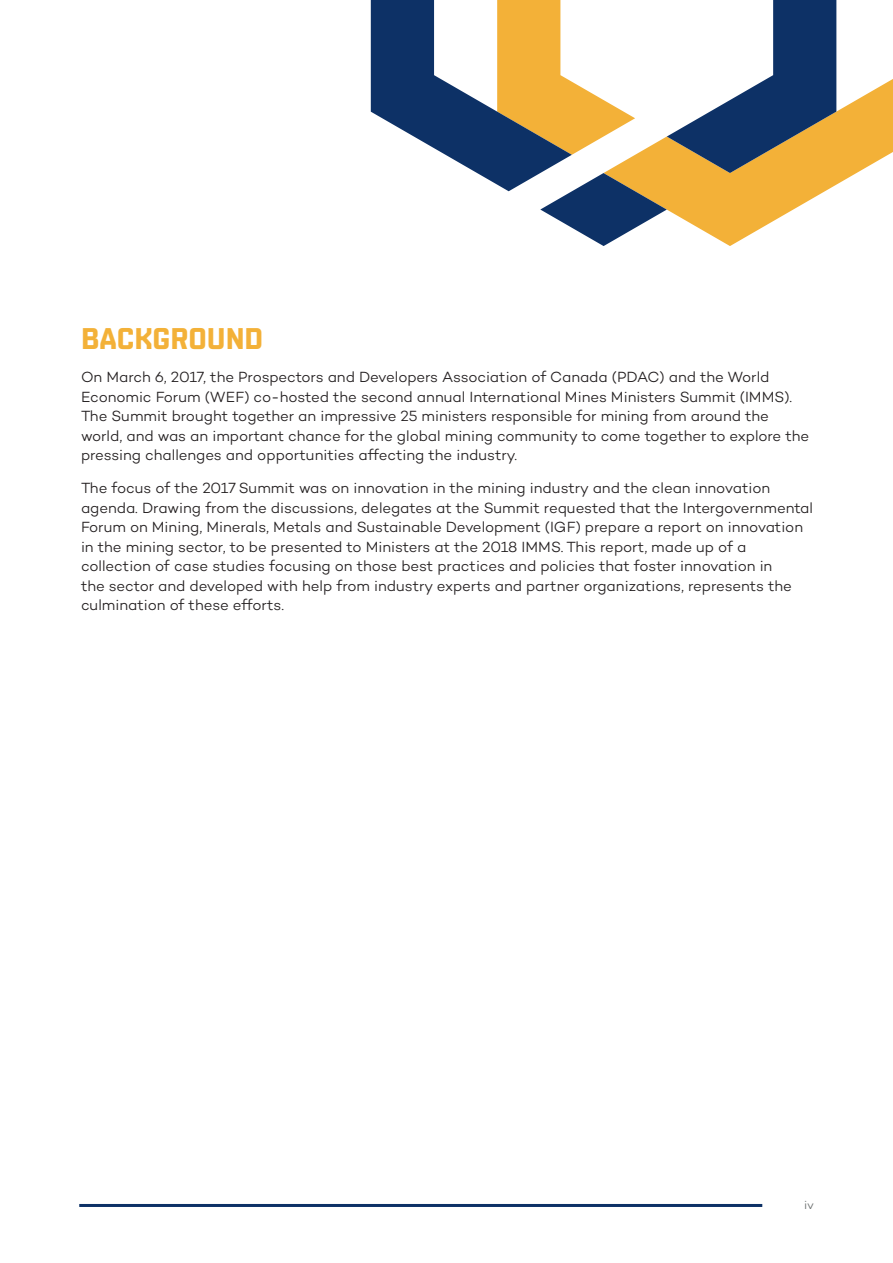
<style>
.page{position:relative;width:893px;height:1263px;background:#fff}
.page>*{position:absolute;margin:0;border:0;box-sizing:border-box;transform-origin:0 0}
.t1{font:700 30px "Shentox";color:#f3b138}
.t2{font:300 15px/19.5px "Campton";letter-spacing:-.005em;color:#231f20}
.t3{font:300 12px "Campton";color:#686c6c}
</style>
<div class="page">
<hr style="left:79px;top:1204px;width:683px;height:3px;background:#0d3166">
<svg style="left:836px;top:0;width:57px;height:185px"></svg>
<svg style="left:371px;top:0;width:465px;height:246px"></svg>
<h1 class="t1" style="left:81px;top:323px;width:184px">BACKGROUND</h1>
<p class="t2" style="left:81px;top:367px;width:730px">On March 6, 2017, the Prospectors and Developers Association of Canada (PDAC) and the World Economic Forum (WEF) co-hosted the second annual International Mines Ministers Summit (IMMS).<br>The Summit brought together an impressive 25 ministers responsible for mining from around the world, and was an important chance for the global mining community to come together to explore the pressing challenges and opportunities affecting the industry.</p>
<p class="t2" style="left:81px;top:478px;width:734px">The focus of the 2017 Summit was on innovation in the mining industry and the clean innovation agenda. Drawing from the discussions, delegates at the Summit requested that the Intergovernmental Forum on Mining, Minerals, Metals and Sustainable Development (IGF) prepare a report on innovation in the mining sector, to be presented to Ministers at the 2018 IMMS. This report, made up of a collection of case studies focusing on those best practices and policies that foster innovation in<br>the sector and developed with help from industry experts and partner organizations, represents the culmination of these efforts.</p>
<p class="t3" style="left:804px;top:1198px;width:11px">iv</p>
</div>
